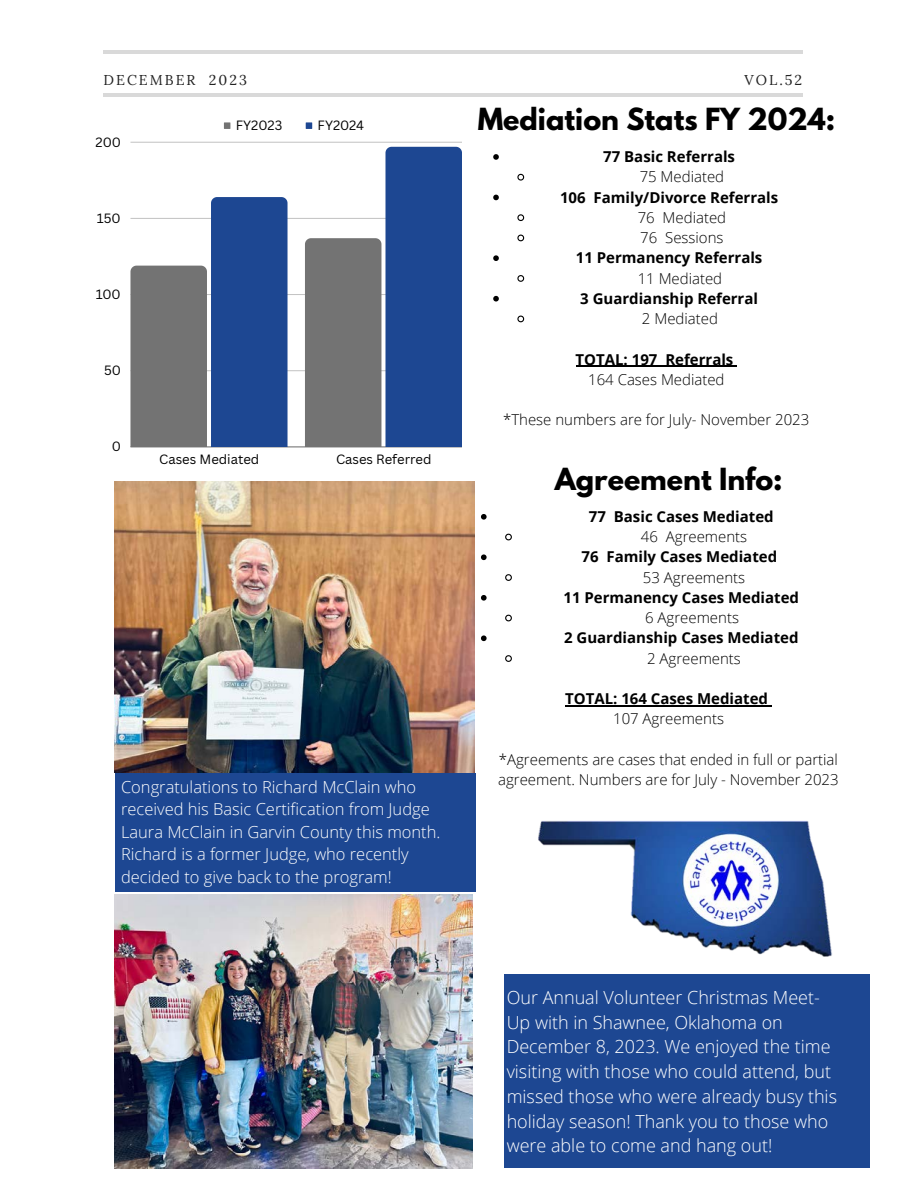
<style>
.page{position:relative;width:918px;height:1188px;background:#fff}
.page>*{position:absolute;margin:0;border:0;box-sizing:border-box;transform-origin:0 0}
.t1{font:700 27px "League Spartan";color:#000}
.t2{font:300 18px/24.8px "Open Sans";color:#fff}
.t3{font:300 16.5px/22.5px "Open Sans";color:#fff}
.t4{font:300 15px/20.2px "Open Sans";color:#000}
.t5{font:700 15px "Open Sans";color:#000}
.t6{font:14.25px "Lora";letter-spacing:.14em;color:#222}
.t7{font:13.05px "Canva Sans";color:#000}
</style>
<div class="page">
<hr style="left:103px;top:93px;width:700px;height:3px;background:#000">
<hr style="left:104px;top:50px;width:699px;height:3px;background:#000">
<svg style="left:224px;top:122px;width:6px;height:7px"></svg>
<svg style="left:306px;top:122px;width:6px;height:7px"></svg>
<hr style="left:130px;top:370px;width:332px;height:1px;background:#000">
<hr style="left:130px;top:294px;width:332px;height:1px;background:#000">
<hr style="left:130px;top:218px;width:332px;height:1px;background:#000">
<hr style="left:130px;top:142px;width:332px;height:1px;background:#000">
<hr style="left:130px;top:447px;width:332px;height:1px;background:#000">
<svg style="left:130px;top:197px;width:158px;height:250px"></svg>
<svg style="left:305px;top:147px;width:157px;height:300px"></svg>
<div style="left:115px;top:773px;width:360px;height:118px;background:#1d4792"></div>
<div style="left:504px;top:975px;width:366px;height:193px;background:#1d4792"></div>
<img style="left:538px;top:821px;width:294px;height:136px">
<img style="left:115px;top:895px;width:358px;height:273px">
<img style="left:115px;top:481px;width:360px;height:292px">
<svg style="left:493px;top:154px;width:6px;height:6px"></svg>
<svg style="left:517px;top:173px;width:8px;height:8px"></svg>
<svg style="left:493px;top:195px;width:6px;height:5px"></svg>
<svg style="left:517px;top:214px;width:8px;height:8px"></svg>
<svg style="left:517px;top:234px;width:8px;height:8px"></svg>
<svg style="left:493px;top:255px;width:6px;height:6px"></svg>
<svg style="left:517px;top:275px;width:8px;height:7px"></svg>
<svg style="left:493px;top:296px;width:6px;height:6px"></svg>
<svg style="left:517px;top:315px;width:8px;height:8px"></svg>
<hr style="left:576px;top:366px;width:82px;height:1px;background:#000">
<hr style="left:665px;top:366px;width:68px;height:1px;background:#000">
<svg style="left:481px;top:514px;width:6px;height:6px"></svg>
<svg style="left:505px;top:533px;width:7px;height:8px"></svg>
<svg style="left:481px;top:554px;width:6px;height:6px"></svg>
<svg style="left:505px;top:574px;width:7px;height:7px"></svg>
<svg style="left:481px;top:595px;width:6px;height:6px"></svg>
<svg style="left:505px;top:614px;width:7px;height:8px"></svg>
<svg style="left:481px;top:635px;width:6px;height:6px"></svg>
<svg style="left:505px;top:655px;width:7px;height:7px"></svg>
<hr style="left:565px;top:705px;width:203px;height:1px;background:#000">
<p class="t6" style="left:104px;top:71px;width:145px">DECEMBER 2023</p>
<p class="t6" style="left:745px;top:71px;width:59px">VOL.52</p>
<p class="t7" style="left:236px;top:116px;width:48px">FY2023</p>
<p class="t7" style="left:318px;top:116px;width:48px">FY2024</p>
<p class="t1" style="left:478px;top:106px;width:359px">Mediation Stats FY 2024:</p>
<p class="t7" style="left:95px;top:133px;width:27px">200</p>
<p class="t7" style="left:97px;top:209px;width:25px">150</p>
<p class="t7" style="left:96px;top:285px;width:27px">100</p>
<p class="t7" style="left:104px;top:361px;width:18px">50</p>
<p class="t7" style="left:112px;top:438px;width:11px">0</p>
<p class="t7" style="left:159px;top:450px;width:102px">Cases Mediated</p>
<p class="t7" style="left:336px;top:450px;width:97px">Cases Referred</p>
<p class="t3" style="left:121px;top:775px;width:321px">Congratulations to Richard McClain who received his Basic Certification from Judge Laura McClain in Garvin County this month.<br>Richard is a former Judge, who recently decided to give back to the program!</p>
<p class="t5" style="left:603px;top:146px;width:133px">77 Basic Referrals</p>
<p class="t4" style="left:640px;top:166px;width:86px">75 Mediated</p>
<p class="t5" style="left:560px;top:186px;width:220px">106 Family/Divorce Referrals</p>
<p class="t4" style="left:638px;top:207px;width:90px">76 Mediated</p>
<p class="t4" style="left:640px;top:227px;width:85px">76 Sessions</p>
<p class="t5" style="left:576px;top:247px;width:188px">11 Permanency Referrals</p>
<p class="t4" style="left:638px;top:268px;width:86px">11 Mediated</p>
<p class="t5" style="left:580px;top:288px;width:179px">3 Guardianship Referral</p>
<p class="t4" style="left:642px;top:308px;width:77px">2 Mediated</p>
<p class="t5" style="left:576px;top:348px;width:159px">TOTAL: 197 Referrals</p>
<p class="t4" style="left:588px;top:369px;width:138px">164 Cases Mediated</p>
<p class="t4" style="left:503px;top:409px;width:308px">*These numbers are for July- November 2023</p>
<p class="t1" style="left:555px;top:465px;width:229px">Agreement Info:</p>
<p class="t5" style="left:589px;top:506px;width:186px">77 Basic Cases Mediated</p>
<p class="t4" style="left:641px;top:526px;width:108px">46 Agreements</p>
<p class="t5" style="left:582px;top:546px;width:197px">76 Family Cases Mediated</p>
<p class="t4" style="left:643px;top:567px;width:104px">53 Agreements</p>
<p class="t5" style="left:563px;top:587px;width:237px">11 Permanency Cases Mediated</p>
<p class="t4" style="left:645px;top:607px;width:95px">6 Agreements</p>
<p class="t5" style="left:564px;top:627px;width:236px">2 Guardianship Cases Mediated</p>
<p class="t4" style="left:647px;top:648px;width:95px">2 Agreements</p>
<p class="t5" style="left:565px;top:688px;width:204px">TOTAL: 164 Cases Mediated</p>
<p class="t4" style="left:613px;top:708px;width:112px">107 Agreements</p>
<p class="t4" style="left:498px;top:749px;width:342px">*Agreements are cases that ended in full or partial agreement. Numbers are for July - November 2023</p>
<p class="t2" style="left:507px;top:985px;width:332px">Our Annual Volunteer Christmas Meet-Up with in Shawnee, Oklahoma on December 8, 2023. We enjoyed the time visiting with those who could attend, but missed those who were already busy this holiday season! Thank you to those who were able to come and hang out!</p>
</div>
